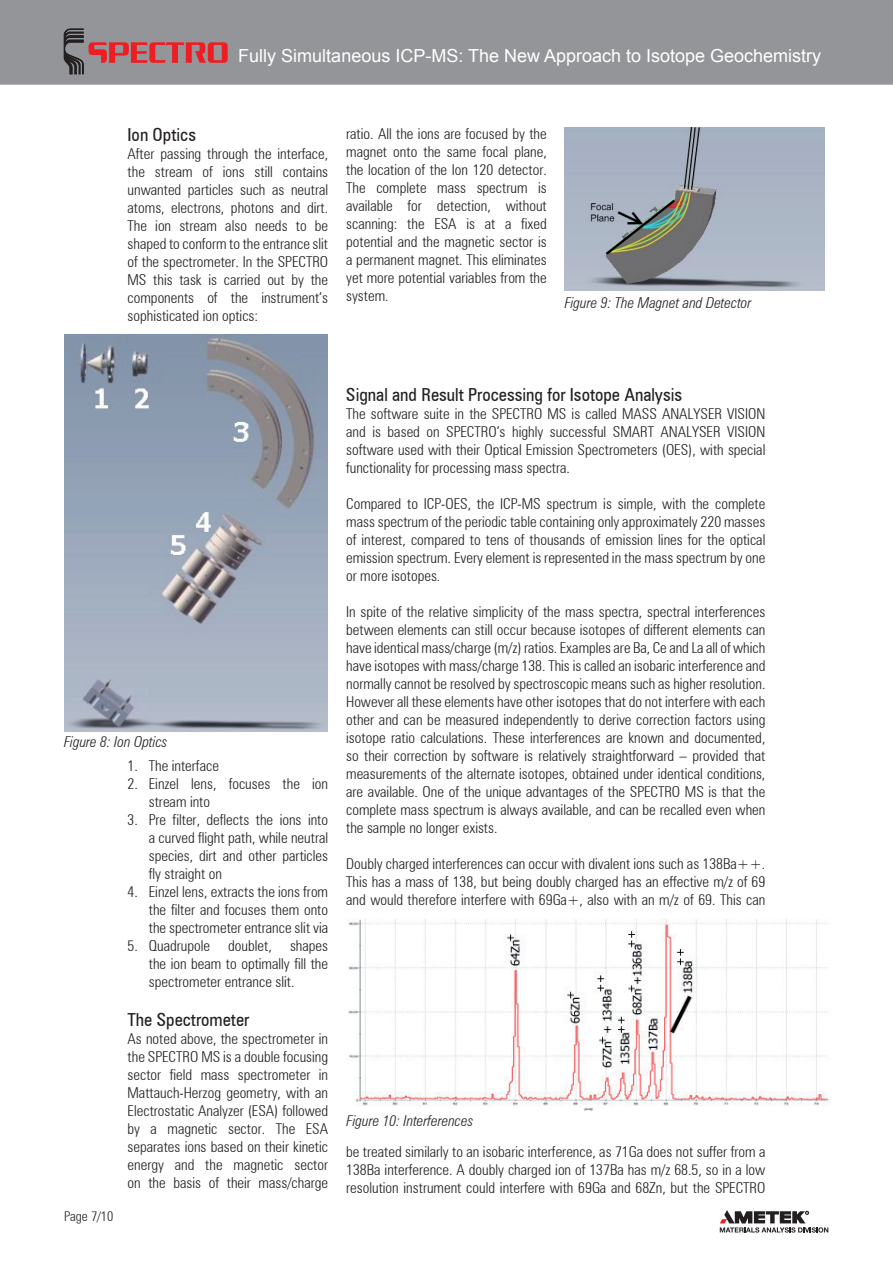
<style>
.page{position:relative;width:893px;height:1263px;background:#fff}
.page>*{position:absolute;margin:0;border:0;box-sizing:border-box;transform-origin:0 0}
.t1{font:condensed 18px "Zurich BT";color:#231f20}
.t2{font:18px "Arial";color:#fff}
.t3{font:300 condensed 15px/18px "Zurich BT";color:#231f20;text-align:justify}
.t4{font:italic 300 condensed 15px "Zurich BT";color:#231f20}
.t5{font:300 condensed 13.5px "Zurich BT";color:#231f20}
</style>
<div class="page">
<div style="left:0;top:0;width:893px;height:85px;background:#939598"></div>
<svg style="left:720px;top:1210px;width:108px;height:22px"></svg>
<svg style="left:89px;top:42px;width:139px;height:21px;background:#c1575b"></svg>
<svg style="left:64px;top:29px;width:19px;height:45px"></svg>
<img style="left:64px;top:334px;width:264px;height:398px">
<img style="left:564px;top:128px;width:261px;height:163px">
<img style="left:347px;top:918px;width:483px;height:192px">
<p class="t2" style="left:238px;top:44px;width:584px">Fully Simultaneous ICP-MS: The New Approach to Isotope Geochemistry</p>
<p class="t1" style="left:128px;top:124px;width:70px">Ion Optics</p>
<p class="t3" style="left:128px;top:145px;width:202px">After passing through the interface, the stream of ions still contains unwanted particles such as neutral atoms, electrons, photons and dirt.<br>The ion stream also needs to be shaped to conform to the entrance slit of the spectrometer. In the SPECTRO MS this task is carried out by the components of the instrument’s sophisticated ion optics:</p>
<p class="t3" style="left:346px;top:125px;width:202px">ratio. All the ions are focused by the magnet onto the same focal plane, the location of the Ion 120 detector.<br>The complete mass spectrum is available for detection, without scanning: the ESA is at a fixed potential and the magnetic sector is a permanent magnet. This eliminates yet more potential variables from the system.</p>
<p class="t4" style="left:565px;top:293px;width:188px">Figure 9: The Magnet and Detector</p>
<p class="t4" style="left:64px;top:732px;width:105px">Figure 8: Ion Optics</p>
<p class="t5" style="left:64px;top:1208px;width:51px">Page 7/10</p>
<p class="t3" style="left:128px;top:757px;width:93px">1. The interface</p>
<p class="t3" style="left:149px;top:775px;width:181px;text-indent:-21px">2. Einzel lens, focuses the ion stream into</p>
<p class="t3" style="left:149px;top:811px;width:181px;text-indent:-21px">3. Pre filter, deflects the ions into a curved flight path, while neutral species, dirt and other particles fly straight on</p>
<p class="t3" style="left:149px;top:883px;width:181px;text-indent:-21px">4. Einzel lens, extracts the ions from the filter and focuses them onto the spectrometer entrance slit via</p>
<p class="t3" style="left:149px;top:937px;width:181px;text-indent:-21px">5. Quadrupole doublet, shapes the ion beam to optimally fill the spectrometer entrance slit.</p>
<p class="t1" style="left:128px;top:1009px;width:123px">The Spectrometer</p>
<p class="t3" style="left:128px;top:1030px;width:202px">As noted above, the spectrometer in the SPECTRO MS is a double focusing sector field mass spectrometer in Mattauch-Herzog geometry, with an Electrostatic Analyzer (ESA) followed by a magnetic sector. The ESA separates ions based on their kinetic energy and the magnetic sector on the basis of their mass/charge</p>
<p class="t1" style="left:346px;top:383px;width:338px">Signal and Result Processing for Isotope Analysis</p>
<p class="t3" style="left:346px;top:404px;width:421px">The software suite in the SPECTRO MS is called MASS ANALYSER VISION and is based on SPECTRO’s highly successful SMART ANALYSER VISION software used with their Optical Emission Spectrometers (OES), with special functionality for processing mass spectra.</p>
<p class="t3" style="left:346px;top:494px;width:421px">Compared to ICP-OES, the ICP-MS spectrum is simple, with the complete mass spectrum of the periodic table containing only approximately 220 masses of interest, compared to tens of thousands of emission lines for the optical emission spectrum. Every element is represented in the mass spectrum by one or more isotopes.</p>
<p class="t3" style="left:346px;top:602px;width:421px">In spite of the relative simplicity of the mass spectra, spectral interferences between elements can still occur because isotopes of different elements can have identical mass/charge (m/z) ratios. Examples are Ba, Ce and La all of which have isotopes with mass/charge 138. This is called an isobaric interference and normally cannot be resolved by spectroscopic means such as higher resolution.<br>However all these elements have other isotopes that do not interfere with each other and can be measured independently to derive correction factors using isotope ratio calculations. These interferences are known and documented, so their correction by software is relatively straightforward – provided that measurements of the alternate isotopes, obtained under identical conditions, are available. One of the unique advantages of the SPECTRO MS is that the complete mass spectrum is always available, and can be recalled even when the sample no longer exists.</p>
<p class="t3" style="left:346px;top:854px;width:421px">Doubly charged interferences can occur with divalent ions such as 138Ba++.<br>This has a mass of 138, but being doubly charged has an effective m/z of 69 and would therefore interfere with 69Ga+, also with an m/z of 69. This can</p>
<p class="t4" style="left:347px;top:1111px;width:128px">Figure 10: Interferences</p>
<p class="t3" style="left:346px;top:1142px;width:421px">be treated similarly to an isobaric interference, as 71Ga does not suffer from a 138Ba interference. A doubly charged ion of 137Ba has m/z 68.5, so in a low resolution instrument could interfere with 69Ga and 68Zn, but the SPECTRO</p>
</div>
